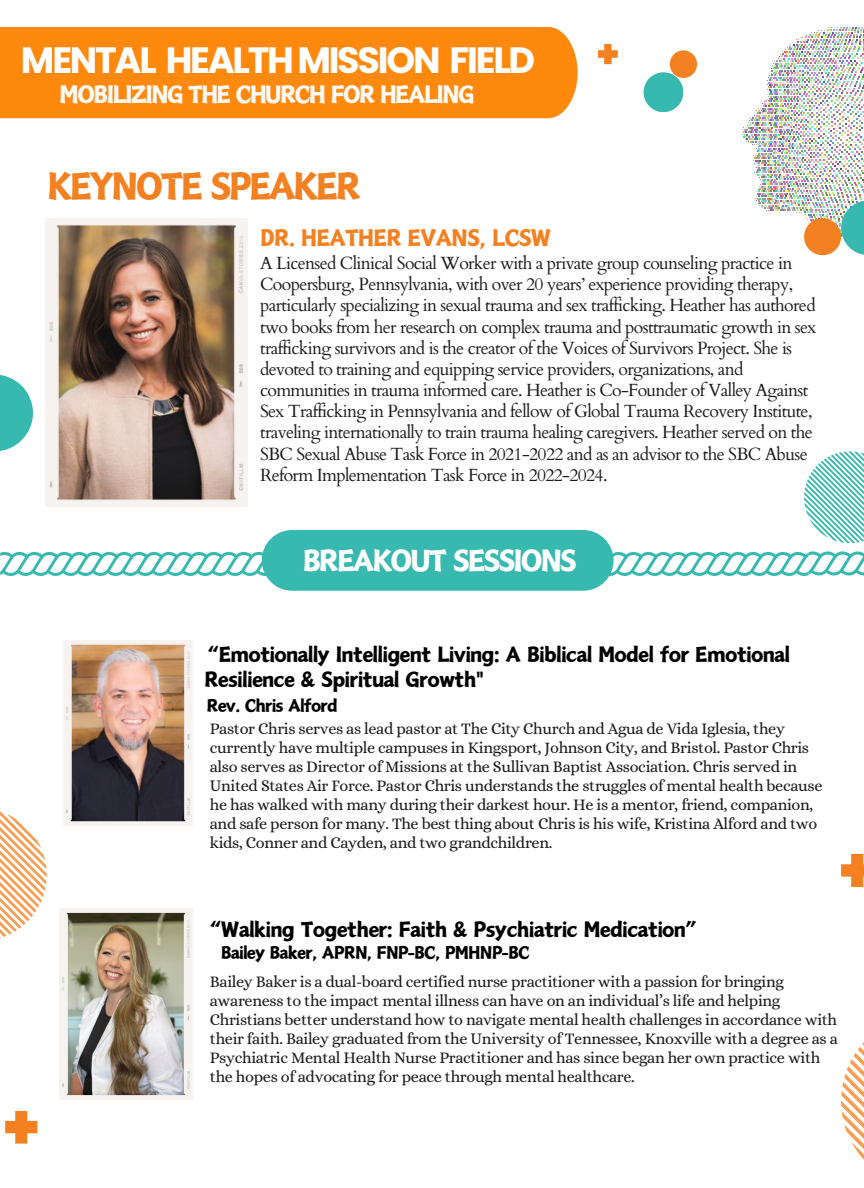
<style>
.page{position:relative;width:864px;height:1188px;background:#fff}
.page>*{position:absolute;margin:0;border:0;box-sizing:border-box;transform-origin:0 0}
.t1{font:42.3px "Canva Mountains And Seas";letter-spacing:-.075em;color:#f48121}
.t2{font:700 36.6px "Poppins";letter-spacing:-.06em;color:#fff}
.t3{font:33.9px "Canva Mountains And Seas";letter-spacing:-.075em;color:#fff}
.t4{font:27.45px "Canva Mountains And Seas";letter-spacing:-.075em;color:#fdfbf9}
.t5{font:26.1px "Canva Mountains And Seas";letter-spacing:-.05em;color:#f48121}
.t6{font:24px/25.3px "Canva Mountains And Seas";letter-spacing:-.035em;color:#000}
.t7{font:19.8px "Canva Mountains And Seas";letter-spacing:-.045em;color:#000}
.t8{font:17.7px/21.1px "Cardo";letter-spacing:-.035em;color:#1c1b1b}
.t9{font:16.2px/19px "Alice";letter-spacing:-.02em;color:#1c1b1b}
</style>
<div class="page">
<img style="left:742px;top:27px;width:122px;height:205px">
<svg style="left:841px;top:1042px;width:23px;height:118px"></svg>
<svg style="left:841px;top:854px;width:23px;height:33px"></svg>
<svg style="left:804px;top:451px;width:60px;height:92px"></svg>
<svg style="left:598px;top:44px;width:20px;height:20px"></svg>
<div style="left:644px;top:72px;width:39px;height:40px;background:#37b9af;border-radius:50%"></div>
<div style="left:670px;top:50px;width:27px;height:28px;background:#f48121;border-radius:50%"></div>
<div style="left:0;top:27px;width:578px;height:91px;background:#ff890d"></div>
<svg style="left:841px;top:200px;width:23px;height:55px"></svg>
<div style="left:804px;top:218px;width:37px;height:37px;background:#f48121;border-radius:50%"></div>
<svg style="left:5px;top:1111px;width:32px;height:33px"></svg>
<img style="left:64px;top:640px;width:129px;height:185px">
<img style="left:46px;top:218px;width:202px;height:288px">
<svg style="left:0;top:551px;width:864px;height:40px"></svg>
<div style="left:262px;top:530px;width:352px;height:61px;background:#37b9af;border-radius:30px"></div>
<svg style="left:0;top:375px;width:33px;height:76px;fill:#37b9af"></svg>
<svg style="left:0;top:811px;width:47px;height:128px"></svg>
<img style="left:59px;top:909px;width:134px;height:190px">
<p class="t2" style="left:21px;top:34px;width:516px">MENTAL HEALTHMISSION FIELD</p>
<p class="t4" style="left:59px;top:80px;width:417px">MOBILIZING THE CHURCH FOR HEALING</p>
<h3 class="t1" style="left:47px;top:164px;width:316px">KEYNOTE SPEAKER</h3>
<p class="t5" style="left:260px;top:224px;width:293px">DR. HEATHER EVANS, LCSW</p>
<h4 class="t8" style="left:260px;top:253px;width:558px">A Licensed Clinical Social Worker with a private group counseling practice in Coopersburg, Pennsylvania, with over 20 years’ experience providing therapy, particularly specializing in sexual trauma and sex trafficking. Heather has authored two books from her research on complex trauma and posttraumatic growth in sex trafficking survivors and is the creator of the Voices of Survivors Project. She is devoted to training and equipping service providers, organizations, and communities in trauma informed care. Heather is Co-Founder of Valley Against Sex Trafficking in Pennsylvania and fellow of Global Trauma Recovery Institute, traveling internationally to train trauma healing caregivers. Heather served on the SBC Sexual Abuse Task Force in 2021-2022 and as an advisor to the SBC Abuse Reform Implementation Task Force in 2022-2024.</h4>
<h1 class="t3" style="left:302px;top:543px;width:276px">BREAKOUT SESSIONS</h1>
<p class="t6" style="left:204px;top:641px;width:588px">“Emotionally Intelligent Living: A Biblical Model for Emotional<br>Resilience &amp; Spiritual Growth"</p>
<p class="t7" style="left:207px;top:695px;width:133px">Rev. Chris Alford</p>
<p class="t9" style="left:210px;top:719px;width:614px">Pastor Chris serves as lead pastor at The City Church and Agua de Vida Iglesia, they currently have multiple campuses in Kingsport, Johnson City, and Bristol. Pastor Chris also serves as Director of Missions at the Sullivan Baptist Association. Chris served in United States Air Force. Pastor Chris understands the struggles of mental health because he has walked with many during their darkest hour. He is a mentor, friend, companion, and safe person for many. The best thing about Chris is his wife, Kristina Alford and two kids, Conner and Cayden, and two grandchildren.</p>
<p class="t6" style="left:207px;top:916px;width:495px">“Walking Together: Faith &amp; Psychiatric Medication”</p>
<p class="t7" style="left:221px;top:942px;width:311px">Bailey Baker, APRN, FNP-BC, PMHNP-BC</p>
<p class="t9" style="left:210px;top:972px;width:629px">Bailey Baker is a dual-board certified nurse practitioner with a passion for bringing awareness to the impact mental illness can have on an individual’s life and helping Christians better understand how to navigate mental health challenges in accordance with their faith. Bailey graduated from the University of Tennessee, Knoxville with a degree as a Psychiatric Mental Health Nurse Practitioner and has since began her own practice with the hopes of advocating for peace through mental healthcare.</p>
</div>
